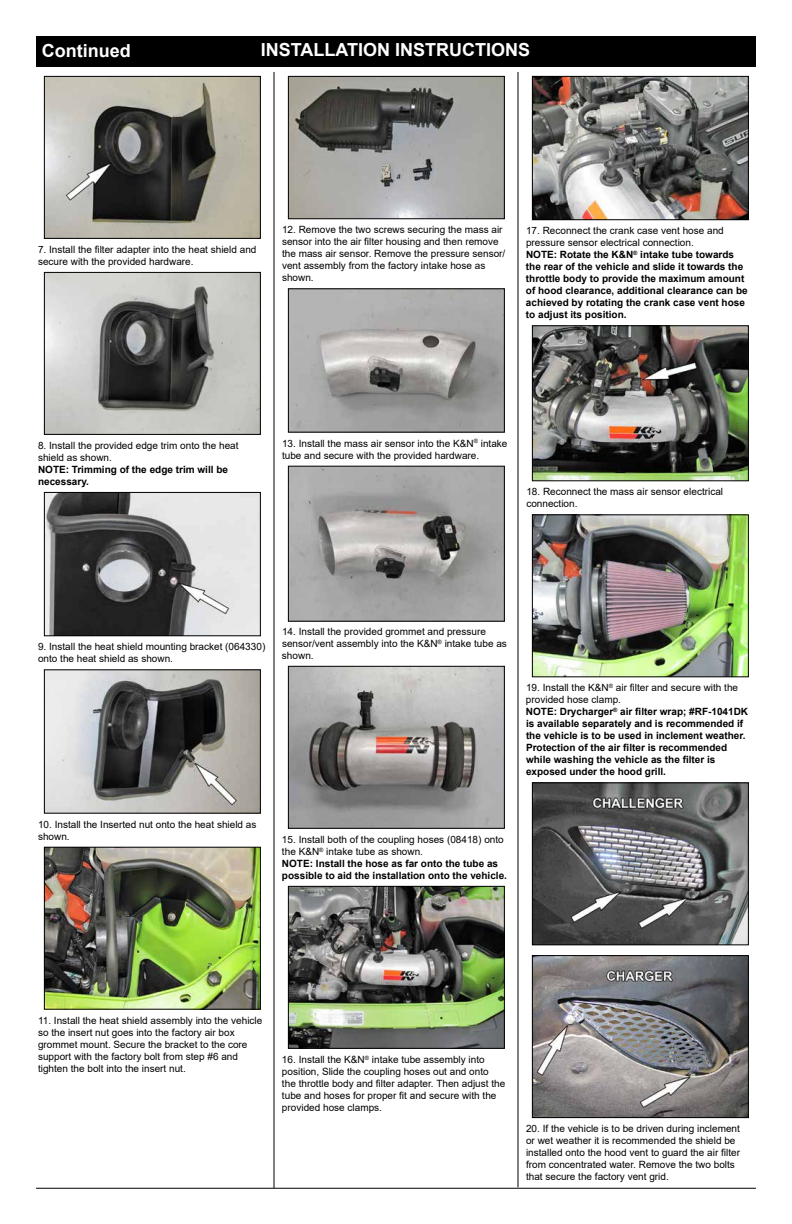
<style>
.page{position:relative;width:792px;height:1224px;background:#fff}
.page>*{position:absolute;margin:0;border:0;box-sizing:border-box;transform-origin:0 0}
.t1{font:700 18px "Arial";color:#fff}
.t2{font:10px/12px "Arial";color:#000}
.t3{font:700 10px/12px "Arial";color:#000}
.s1{font-weight:400}
</style>
<div class="page">
<div style="left:36px;top:36px;width:720px;height:31px;background:#000"></div>
<hr style="left:36px;top:1188px;width:720px;height:1px;background:#000">
<hr style="left:274px;top:72px;width:1px;height:1116px;background:#000">
<hr style="left:518px;top:72px;width:1px;height:1115px;background:#000">
<img style="left:46px;top:78px;width:213px;height:159px">
<div style="left:44px;top:76px;width:217px;height:163px;border:1px solid #000"></div>
<img style="left:46px;top:274px;width:213px;height:159px">
<div style="left:44px;top:272px;width:217px;height:163px;border:1px solid #000"></div>
<img style="left:46px;top:494px;width:213px;height:140px">
<div style="left:44px;top:492px;width:217px;height:144px;border:1px solid #000"></div>
<img style="left:46px;top:671px;width:213px;height:141px">
<div style="left:44px;top:669px;width:217px;height:145px;border:1px solid #000"></div>
<img style="left:46px;top:849px;width:213px;height:159px">
<div style="left:44px;top:847px;width:217px;height:163px;border:1px solid #000"></div>
<img style="left:290px;top:468px;width:213px;height:152px">
<div style="left:288px;top:466px;width:217px;height:156px;border:1px solid #000"></div>
<img style="left:290px;top:290px;width:213px;height:141px">
<div style="left:288px;top:288px;width:217px;height:145px;border:1px solid #000"></div>
<img style="left:290px;top:668px;width:213px;height:159px">
<div style="left:288px;top:666px;width:217px;height:163px;border:1px solid #000"></div>
<img style="left:290px;top:888px;width:213px;height:159px">
<div style="left:288px;top:886px;width:217px;height:163px;border:1px solid #000"></div>
<img style="left:290px;top:78px;width:213px;height:139px">
<div style="left:288px;top:76px;width:217px;height:143px;border:1px solid #000"></div>
<img style="left:534px;top:78px;width:213px;height:140px">
<div style="left:532px;top:76px;width:217px;height:144px;border:1px solid #000"></div>
<img style="left:534px;top:327px;width:213px;height:152px">
<div style="left:532px;top:325px;width:217px;height:156px;border:1px solid #000"></div>
<img style="left:534px;top:516px;width:213px;height:159px">
<div style="left:532px;top:514px;width:217px;height:163px;border:1px solid #000"></div>
<img style="left:534px;top:784px;width:213px;height:159px">
<div style="left:532px;top:782px;width:217px;height:163px;border:1px solid #000"></div>
<img style="left:534px;top:957px;width:213px;height:159px">
<div style="left:532px;top:955px;width:217px;height:163px;border:1px solid #000"></div>
<h1 class="t1" style="left:42px;top:38px;width:90px">Continued</h1>
<h1 class="t1" style="left:261px;top:37px;width:271px">INSTALLATION INSTRUCTIONS</h1>
<p class="t2" style="left:38px;top:243px;width:220px">7. Install the filter adapter into the heat shield and secure with the provided hardware.</p>
<p class="t2" style="left:282px;top:224px;width:225px">12. Remove the two screws securing the mass air sensor into the air filter housing and then remove the mass air sensor. Remove the pressure sensor/ vent assembly from the factory intake hose as shown.</p>
<p class="t3" style="left:526px;top:225px;width:223px"><span class="s1">17. Reconnect the crank case vent hose and pressure sensor electrical connection.<br></span>NOTE: Rotate the K&amp;N<sup>®</sup> intake tube towards the rear of the vehicle and slide it towards the throttle body to provide the maximum amount of hood clearance, additional clearance can be achieved by rotating the crank case vent hose to adjust its position.</p>
<p class="t2" style="left:38px;top:439px;width:202px">8. Install the provided edge trim onto the heat shield as shown.</p>
<p class="t3" style="left:38px;top:464px;width:192px">NOTE: Trimming of the edge trim will be necessary.</p>
<p class="t2" style="left:282px;top:437px;width:227px">13. Install the mass air sensor into the K&amp;N<sup>®</sup> intake tube and secure with the provided hardware.</p>
<p class="t2" style="left:526px;top:486px;width:198px">18. Reconnect the mass air sensor electrical connection.</p>
<p class="t2" style="left:38px;top:641px;width:229px">9. Install the heat shield mounting bracket (064330) onto the heat shield as shown.</p>
<p class="t2" style="left:282px;top:625px;width:226px">14. Install the provided grommet and pressure sensor/vent assembly into the K&amp;N<sup>®</sup> intake tube as shown.</p>
<p class="t2" style="left:38px;top:818px;width:220px">10. Install the Inserted nut onto the heat shield as shown.</p>
<p class="t3" style="left:282px;top:834px;width:227px"><span class="s1">15. Install both of the coupling hoses (08418) onto the K&amp;N</span><sup>®</sup> <span class="s1">intake tube as shown.<br></span>NOTE: Install the hose as far onto the tube as possible to aid the installation onto the vehicle.</p>
<p class="t3" style="left:526px;top:682px;width:224px"><span class="s1">19. Install the K&amp;N</span><sup>®</sup> <span class="s1">air filter and secure with the provided hose clamp.<br></span>NOTE: Drycharger<sup>®</sup> air filter wrap; #RF-1041DK is available separately and is recommended if the vehicle is to be used in inclement weather.<br>Protection of the air filter is recommended while washing the vehicle as the filter is exposed under the hood grill.</p>
<p class="t2" style="left:38px;top:1014px;width:226px">11. Install the heat shield assembly into the vehicle so the insert nut goes into the factory air box grommet mount. Secure the bracket to the core support with the factory bolt from step #6 and tighten the bolt into the insert nut.</p>
<p class="t2" style="left:282px;top:1053px;width:225px">16. Install the K&amp;N<sup>®</sup> intake tube assembly into position, Slide the coupling hoses out and onto<br>the throttle body and filter adapter. Then adjust the tube and hoses for proper fit and secure with the provided hose clamps.</p>
<p class="t2" style="left:526px;top:1123px;width:216px">20. If the vehicle is to be driven during inclement or wet weather it is recommended the shield be installed onto the hood vent to guard the air filter from concentrated water. Remove the two bolts that secure the factory vent grid.</p>
</div>
